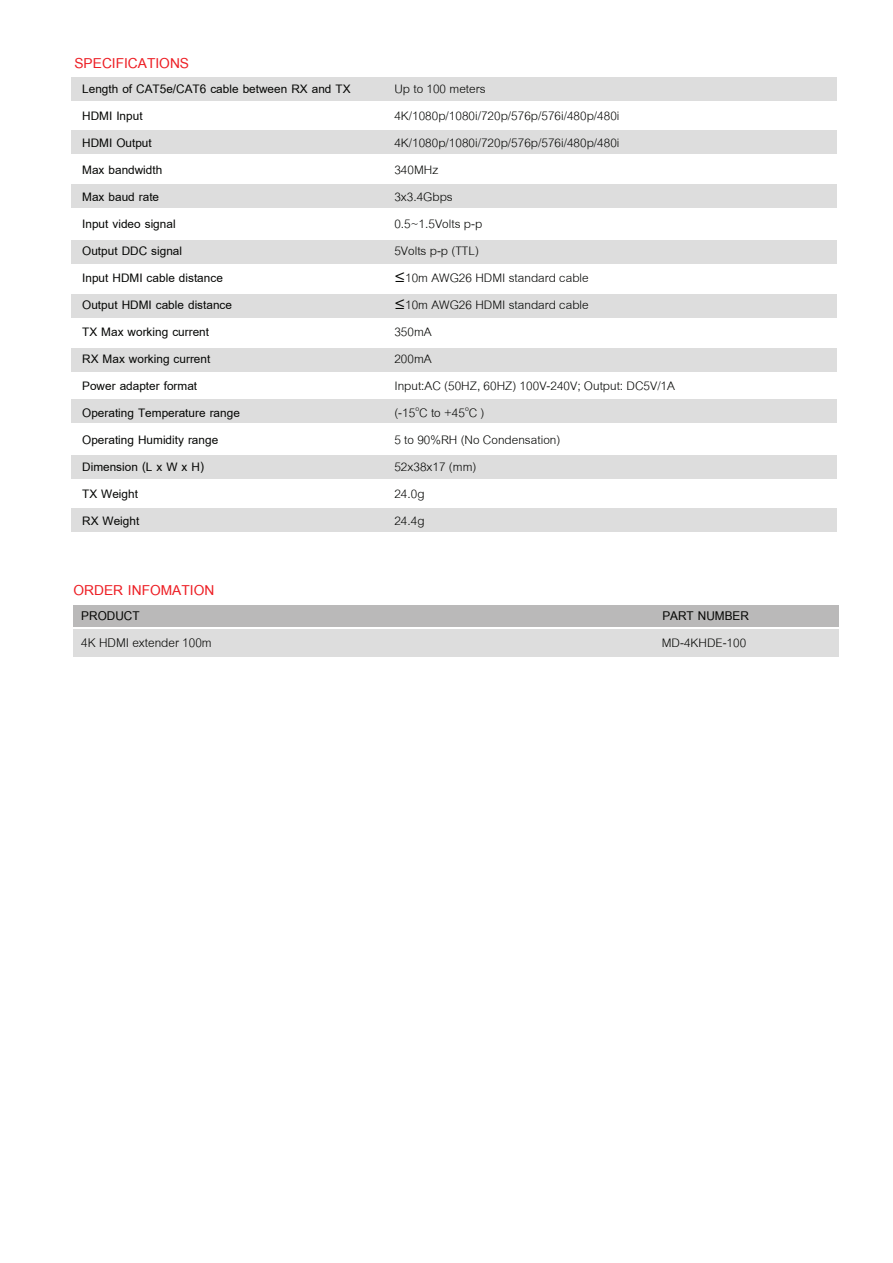
<style>
.page{position:relative;width:893px;height:1263px;background:#fff}
.page>*{position:absolute;margin:0;border:0;box-sizing:border-box;transform-origin:0 0}
.t1{font:700 21px "Cordia New";color:#ed1d23}
.t2{font:18.6px "Cordia New";color:#040503}
.t3{font:700 18.6px "Cordia New";color:#040503}
.t4{font:18px/27px "Cordia New";color:#040503}
.t5{font:700 18px/27px "Cordia New";color:#040503}
.s1{font-family:"Myriad Pro"}
</style>
<div class="page">
<div style="left:72px;top:77px;width:765px;height:23px;background:#ddd"></div>
<div style="left:72px;top:131px;width:765px;height:23px;background:#ddd"></div>
<div style="left:72px;top:185px;width:765px;height:23px;background:#ddd"></div>
<div style="left:72px;top:240px;width:765px;height:23px;background:#ddd"></div>
<div style="left:72px;top:295px;width:765px;height:23px;background:#ddd"></div>
<div style="left:72px;top:349px;width:765px;height:23px;background:#ddd"></div>
<div style="left:72px;top:399px;width:765px;height:23px;background:#ddd"></div>
<div style="left:72px;top:455px;width:765px;height:23px;background:#ddd"></div>
<div style="left:72px;top:508px;width:765px;height:23px;background:#ddd"></div>
<div style="left:74px;top:605px;width:765px;height:21px;background:#bab9b9"></div>
<div style="left:74px;top:629px;width:765px;height:27px;background:#ddd"></div>
<p class="t1" style="left:74px;top:50px;width:116px">SPECIFICATIONS</p>
<p class="t5" style="left:82px;top:75px;width:270px">Length of CAT5e/CAT6 cable between RX and TX<br>HDMI Input<br>HDMI Output<br>Max bandwidth<br>Max baud rate<br>Input video signal<br>Output DDC signal<br>Input HDMI cable distance<br>Output HDMI cable distance<br>TX Max working current<br>RX Max working current<br>Power adapter format<br>Operating Temperature range<br>Operating Humidity range<br>Dimension (L x W x H)<br>TX Weight<br>RX Weight</p>
<p class="t4" style="left:394px;top:76px;width:282px">Up to 100 meters<br>4K/1080p/1080i/720p/576p/576i/480p/480i<br>4K/1080p/1080i/720p/576p/576i/480p/480i<br>340MHz<br>3x3.4Gbps<br>0.5~1.5Volts p-p<br>5Volts p-p (TTL)<br><span class="s1">≤</span>10m AWG26 HDMI standard cable<br><span class="s1">≤</span>10m AWG26 HDMI standard cable<br>350mA<br>200mA<br>Input:AC (50HZ, 60HZ) 100V-240V; Output: DC5V/1A (-15<sup>o</sup>C to +45<sup>o</sup>C )<br>5 to 90%RH (No Condensation)<br>52x38x17 (mm)<br>24.0g<br>24.4g</p>
<p class="t1" style="left:74px;top:578px;width:142px">ORDER INFOMATION</p>
<p class="t3" style="left:81px;top:604px;width:60px">PRODUCT</p>
<p class="t3" style="left:662px;top:604px;width:88px">PART NUMBER</p>
<p class="t4" style="left:662px;top:630px;width:86px">MD-4KHDE-100</p>
<p class="t2" style="left:81px;top:630px;width:132px">4K HDMI extender 100m</p>
</div>
